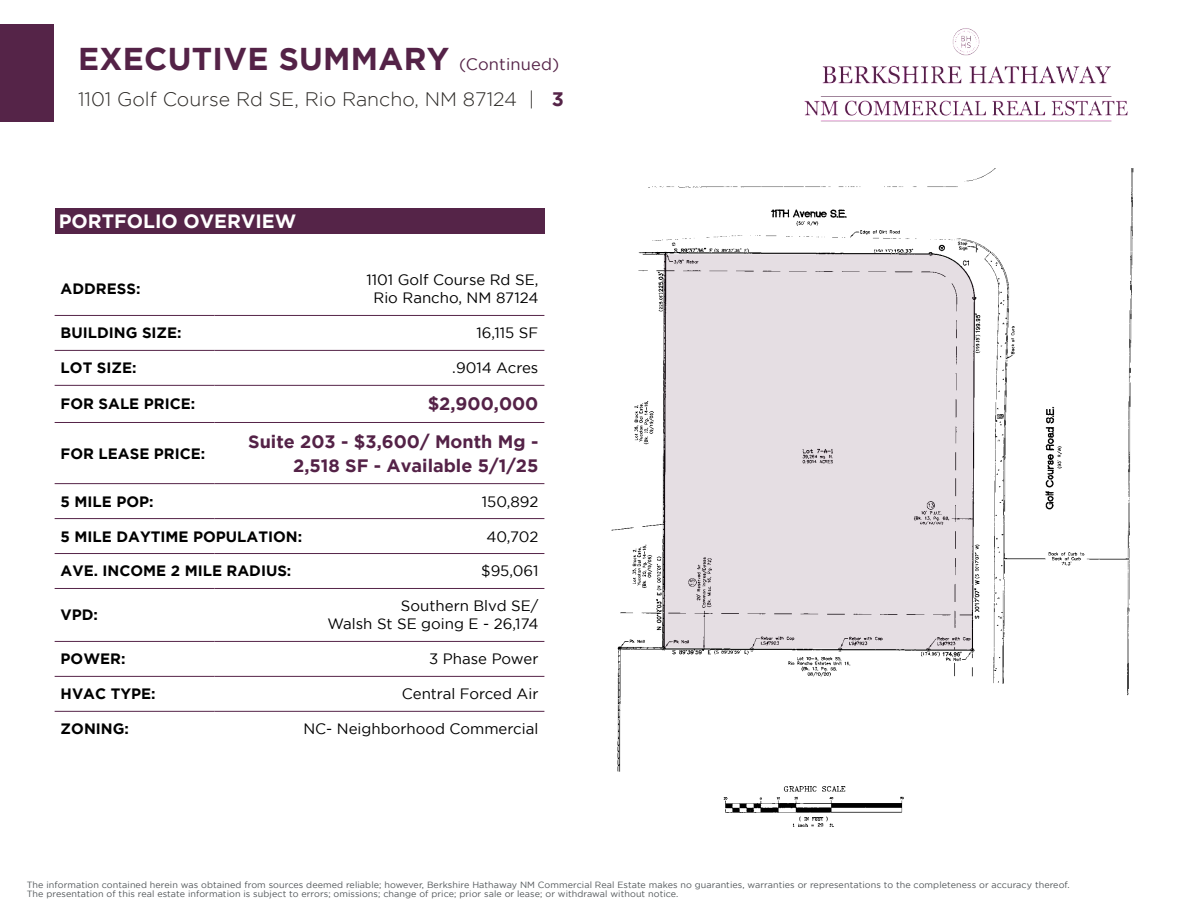
<style>
.page{position:relative;width:1188px;height:918px;background:#fff}
.page>*{position:absolute;margin:0;border:0;box-sizing:border-box;transform-origin:0 0}
.t1{font:700 31.5px "Gotham";letter-spacing:.01em;color:#542247}
.t2{font:300 19.5px "Gotham";color:#2c2926}
.t3{font:700 19.2px "Gotham";color:#fff}
.t4{font:700 18px/24px "Gotham";color:#542247;text-align:right}
.t5{font:15px/18px "Gotham";color:#000;text-align:center}
.t6{font:700 15px "Gotham";color:#000}
.t7{font:9px/9px "Gotham";letter-spacing:.01em;color:#52575a}
.s1{font-weight:400;font-size:16.5px;color:#552448}
.s2{font-weight:700;color:#552448}
</style>
<div class="page">
<div style="left:55px;top:208px;width:489px;height:26px;background:#552448"></div>
<hr style="left:55px;top:315px;width:160px;height:1px;background:#552448">
<hr style="left:214px;top:315px;width:122px;height:1px;background:#552448">
<hr style="left:336px;top:315px;width:208px;height:1px;background:#552448">
<hr style="left:55px;top:350px;width:160px;height:1px;background:#552448">
<hr style="left:214px;top:350px;width:122px;height:1px;background:#552448">
<hr style="left:336px;top:350px;width:208px;height:1px;background:#552448">
<hr style="left:55px;top:385px;width:160px;height:1px;background:#552448">
<hr style="left:214px;top:385px;width:122px;height:1px;background:#552448">
<hr style="left:336px;top:385px;width:208px;height:1px;background:#552448">
<hr style="left:55px;top:422px;width:160px;height:1px;background:#552448">
<hr style="left:214px;top:422px;width:122px;height:1px;background:#552448">
<hr style="left:336px;top:422px;width:208px;height:1px;background:#552448">
<hr style="left:55px;top:483px;width:160px;height:1px;background:#552448">
<hr style="left:214px;top:483px;width:122px;height:1px;background:#552448">
<hr style="left:336px;top:483px;width:208px;height:1px;background:#552448">
<hr style="left:55px;top:518px;width:160px;height:1px;background:#552448">
<hr style="left:214px;top:518px;width:122px;height:1px;background:#552448">
<hr style="left:336px;top:518px;width:208px;height:1px;background:#552448">
<hr style="left:55px;top:553px;width:160px;height:1px;background:#552448">
<hr style="left:214px;top:553px;width:122px;height:1px;background:#552448">
<hr style="left:336px;top:553px;width:208px;height:1px;background:#552448">
<hr style="left:55px;top:588px;width:160px;height:1px;background:#552448">
<hr style="left:214px;top:588px;width:122px;height:1px;background:#552448">
<hr style="left:336px;top:588px;width:208px;height:1px;background:#552448">
<hr style="left:55px;top:641px;width:160px;height:1px;background:#552448">
<hr style="left:214px;top:641px;width:122px;height:1px;background:#552448">
<hr style="left:336px;top:641px;width:208px;height:1px;background:#552448">
<hr style="left:55px;top:676px;width:160px;height:1px;background:#552448">
<hr style="left:214px;top:676px;width:122px;height:1px;background:#552448">
<hr style="left:336px;top:676px;width:208px;height:1px;background:#552448">
<hr style="left:55px;top:711px;width:160px;height:1px;background:#552448">
<hr style="left:214px;top:711px;width:122px;height:1px;background:#552448">
<hr style="left:336px;top:711px;width:208px;height:1px;background:#552448">
<div style="left:0;top:24px;width:54px;height:98px;background:#552448"></div>
<img style="left:805px;top:28px;width:323px;height:94px">
<img style="left:611px;top:168px;width:523px;height:659px">
<div style="left:664px;top:254px;width:311px;height:396px;background:#e5dee3"></div>
<h1 class="t1" style="left:78px;top:40px;width:483px">EXECUTIVE SUMMARY <span class="s1">(Continued)</span></h1>
<h2 class="t2" style="left:78px;top:88px;width:487px">1101 Golf Course Rd SE, Rio Rancho, NM 87124 | <span class="s2">3</span></h2>
<h3 class="t3" style="left:59px;top:210px;width:239px">PORTFOLIO OVERVIEW</h3>
<h3 class="t6" style="left:61px;top:280px;width:81px">ADDRESS:</h3>
<h3 class="t5" style="left:366px;top:271px;width:173px">1101 Golf Course Rd SE,<br>Rio Rancho, NM 87124</h3>
<h3 class="t6" style="left:61px;top:324px;width:123px">BUILDING SIZE:</h3>
<h3 class="t5" style="left:477px;top:324px;width:63px">16,115 SF</h3>
<h3 class="t6" style="left:61px;top:359px;width:78px">LOT SIZE:</h3>
<h3 class="t5" style="left:452px;top:359px;width:88px">.9014 Acres</h3>
<h3 class="t6" style="left:61px;top:395px;width:136px">FOR SALE PRICE:</h3>
<h3 class="t4" style="left:428px;top:392px;width:112px">$2,900,000</h3>
<h3 class="t6" style="left:61px;top:445px;width:146px">FOR LEASE PRICE:</h3>
<h3 class="t4" style="left:248px;top:429px;width:292px">Suite 203 - $3,600/ Month Mg -<br>2,518 SF - Available 5/1/25</h3>
<h3 class="t6" style="left:61px;top:493px;width:95px">5 MILE POP:</h3>
<h3 class="t5" style="left:482px;top:492px;width:58px">150,892</h3>
<h3 class="t6" style="left:61px;top:528px;width:243px">5 MILE DAYTIME POPULATION:</h3>
<h3 class="t5" style="left:486px;top:527px;width:54px">40,702</h3>
<h3 class="t6" style="left:61px;top:562px;width:232px">AVE. INCOME 2 MILE RADIUS:</h3>
<h3 class="t5" style="left:481px;top:562px;width:59px">$95,061</h3>
<h3 class="t6" style="left:61px;top:606px;width:39px">VPD:</h3>
<h3 class="t5" style="left:328px;top:597px;width:212px;text-align:right">Southern Blvd SE/<br>Walsh St SE going E - 26,174</h3>
<h3 class="t6" style="left:61px;top:650px;width:66px">POWER:</h3>
<h3 class="t5" style="left:429px;top:650px;width:111px">3 Phase Power</h3>
<h3 class="t6" style="left:61px;top:685px;width:97px">HVAC TYPE:</h3>
<h3 class="t5" style="left:402px;top:685px;width:138px">Central Forced Air</h3>
<h3 class="t6" style="left:61px;top:720px;width:70px">ZONING:</h3>
<h3 class="t5" style="left:303px;top:720px;width:236px">NC- Neighborhood Commercial</h3>
<p class="t7" style="left:27px;top:880px;width:1045px">The information contained herein was obtained from sources deemed reliable; however, Berkshire Hathaway NM Commercial Real Estate makes no guaranties, warranties or representations to the completeness or accuracy thereof.<br>The presentation of this real estate information is subject to errors; omissions; change of price; prior sale or lease; or withdrawal without notice.</p>
</div>
